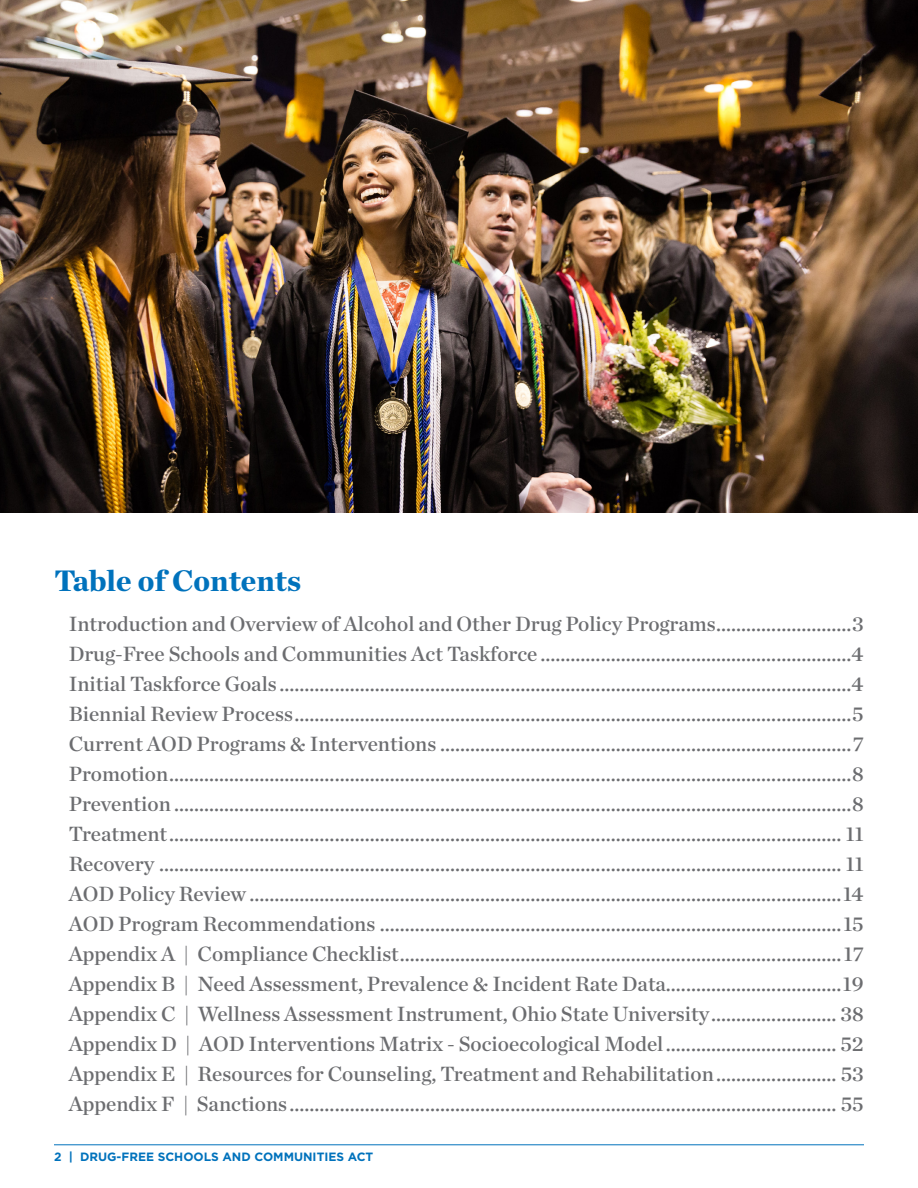
<style>
.page{position:relative;width:918px;height:1188px;background:#fff}
.page>*{position:absolute;margin:0;border:0;box-sizing:border-box;transform-origin:0 0}
.t1{font:900 30.15px "Chronicle Deck";color:#0072bc}
.t2{font:21px "Chronicle Deck Semi";color:#6c6d70}
.t3{font:700 12px "Gotham";color:#0072bc}
</style>
<div class="page">
<hr style="left:54px;top:1144px;width:810px;height:1px;background:#0072bc">
<img style="left:0;top:0;width:918px;height:513px">
<p class="t1" style="left:54px;top:556px;width:249px">Table of Contents</p>
<p class="t2" style="left:69px;top:607px;width:797px">Introduction and Overview of Alcohol and Other Drug Policy Programs...........................3</p>
<p class="t2" style="left:69px;top:637px;width:797px">Drug-Free Schools and Communities Act Taskforce ..............................................................4</p>
<p class="t2" style="left:69px;top:667px;width:797px">Initial Taskforce Goals ..................................................................................................................4</p>
<p class="t2" style="left:69px;top:697px;width:797px">Biennial Review Process...............................................................................................................5</p>
<p class="t2" style="left:69px;top:727px;width:797px">Current AOD Programs &amp; Interventions ..................................................................................7</p>
<p class="t2" style="left:69px;top:757px;width:797px">Promotion........................................................................................................................................8</p>
<p class="t2" style="left:69px;top:787px;width:797px">Prevention .......................................................................................................................................8</p>
<p class="t2" style="left:69px;top:817px;width:797px">Treatment...................................................................................................................................... 11</p>
<p class="t2" style="left:69px;top:847px;width:797px">Recovery ........................................................................................................................................ 11</p>
<p class="t2" style="left:69px;top:877px;width:797px">AOD Policy Review ......................................................................................................................14</p>
<p class="t2" style="left:69px;top:907px;width:797px">AOD Program Recommendations ............................................................................................15</p>
<p class="t2" style="left:69px;top:937px;width:797px">Appendix A | Compliance Checklist........................................................................................17</p>
<p class="t2" style="left:69px;top:967px;width:797px">Appendix B | Need Assessment, Prevalence &amp; Incident Rate Data...................................19</p>
<p class="t2" style="left:69px;top:997px;width:797px">Appendix C | Wellness Assessment Instrument, Ohio State University......................... 38</p>
<p class="t2" style="left:69px;top:1027px;width:797px">Appendix D | AOD Interventions Matrix - Socioecological Model.................................. 52</p>
<p class="t2" style="left:69px;top:1057px;width:797px">Appendix E | Resources for Counseling, Treatment and Rehabilitation........................ 53</p>
<p class="t2" style="left:69px;top:1087px;width:797px">Appendix F | Sanctions............................................................................................................. 55</p>
<p class="t3" style="left:54px;top:1149px;width:321px">2 | DRUG-FREE SCHOOLS AND COMMUNITIES ACT</p>
</div>
